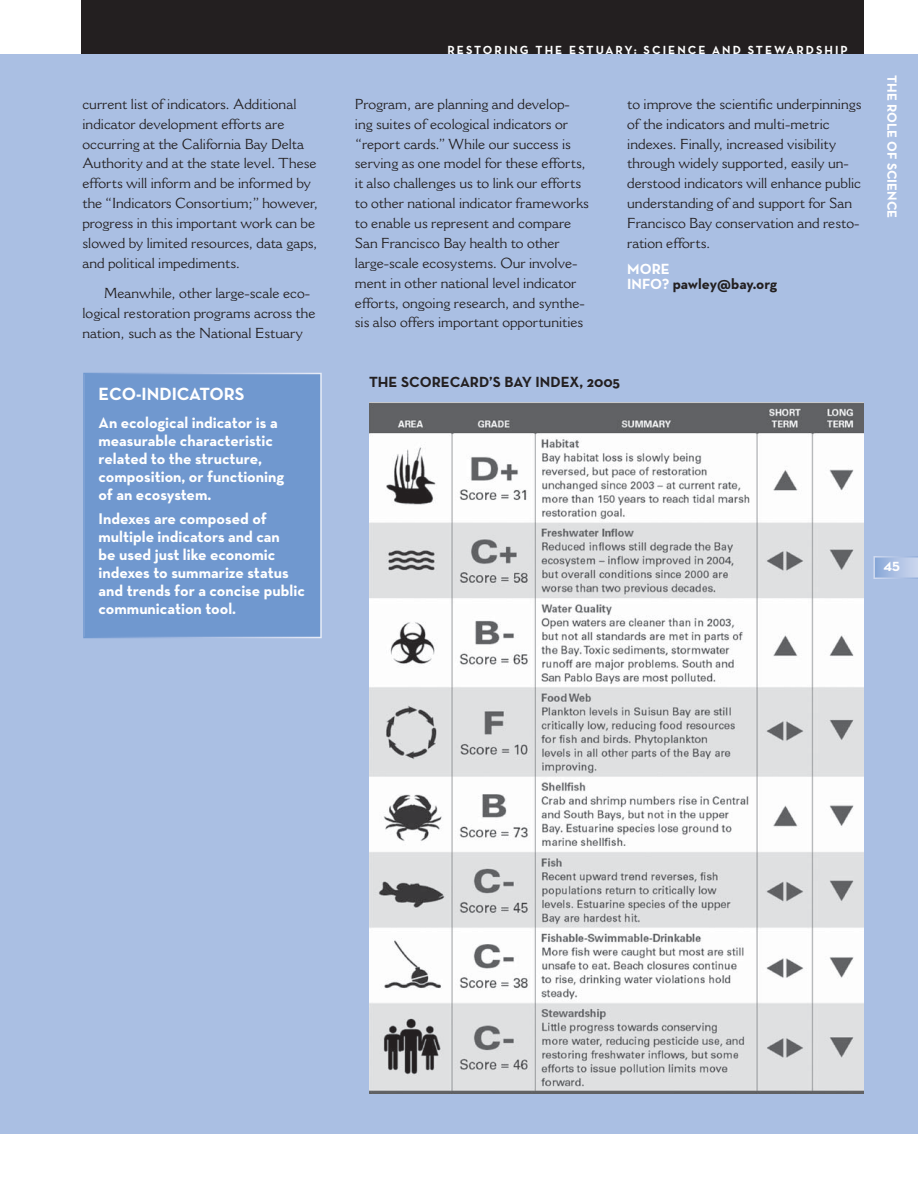
<style>
.page{position:relative;width:918px;height:1188px;background:#fff}
.page>*{position:absolute;margin:0;border:0;box-sizing:border-box;transform-origin:0 0}
.t1{font:700 18px "Neutra Text";color:#fff}
.t2{font:700 15.75px/18px "Neutra Text";color:#fff}
.t3{font:700 15px/15px "Neutra Text";color:#231f20}
.t4{font:14.25px/19.8px "Cantoria";color:#231f20}
.t5{font:700 13.5px "Neutra Text";color:#fff}
.t6{font:13.5px "Neutra Text Bold Alt";color:#fff}
.t7{font:700 12px "Neutra Text";letter-spacing:.17em;color:#fff}
.s1{color:#fff}
</style>
<div class="page">
<div style="left:81px;top:0;width:783px;height:70px;background:#231f20"></div>
<div style="left:0;top:54px;width:918px;height:1080px;background:#aabfe3"></div>
<svg style="left:873px;top:556px;width:45px;height:23px"></svg>
<img style="left:369px;top:403px;width:494px;height:691px">
<div style="left:83px;top:373px;width:239px;height:265px;background:#7098cf"></div>
<p class="t4" style="left:82px;top:95px;width:237px">current list of indicators. Additional indicator development efforts are occurring at the California Bay Delta Authority and at the state level. These efforts will inform and be informed by the “Indicators Consortium;” however, progress in this important work can be slowed by limited resources, data gaps, and political impediments.</p>
<p class="t4" style="left:82px;top:285px;width:234px;text-indent:22px">Meanwhile, other large-scale eco&shy;logical restoration programs across the nation, such as the National Estuary</p>
<p class="t1" style="left:99px;top:387px;width:147px">ECO-INDICATORS</p>
<p class="t2" style="left:99px;top:415px;width:187px">An ecological indicator is a measurable characteristic related to the structure, composition, or functioning of an ecosystem.</p>
<p class="t2" style="left:99px;top:511px;width:208px">Indexes are composed of multiple indicators and can<br>be used just like economic indexes to summarize status and trends for a concise public communication tool.</p>
<p class="t7" style="left:447px;top:45px;width:402px">RESTORING THE ESTUARY: SCIENCE AND STEWARDSHIP</p>
<p class="t4" style="left:355px;top:95px;width:235px">Program, are planning and develop&shy;ing suites of ecological indicators or “report cards.” While our success is serving as one model for these efforts, it also challenges us to link our efforts to other national indicator frameworks to enable us represent and compare San Francisco Bay health to other large-scale ecosystems. Our involve&shy;ment in other national level indicator efforts, ongoing research, and synthe&shy;sis also offers important opportunities</p>
<p class="t4" style="left:627px;top:95px;width:236px">to improve the scientific underpinnings of the indicators and multi-metric indexes. Finally, increased visibility through widely supported, easily un&shy;derstood indicators will enhance public understanding of and support for San Francisco Bay conservation and resto&shy;ration efforts.</p>
<p class="t3" style="left:627px;top:262px;width:151px"><span class="s1">MORE<br>INFO?</span> pawley@bay.org</p>
<p class="t3" style="left:369px;top:376px;width:253px">THE SCORECARD’S BAY INDEX, 2005</p>
<p class="t5" style="left:897px;top:75px;width:145px;rotate:90deg">THE ROLE OF SCIENCE</p>
<p class="t6" style="left:883px;top:561px;width:18px">45</p>
</div>
